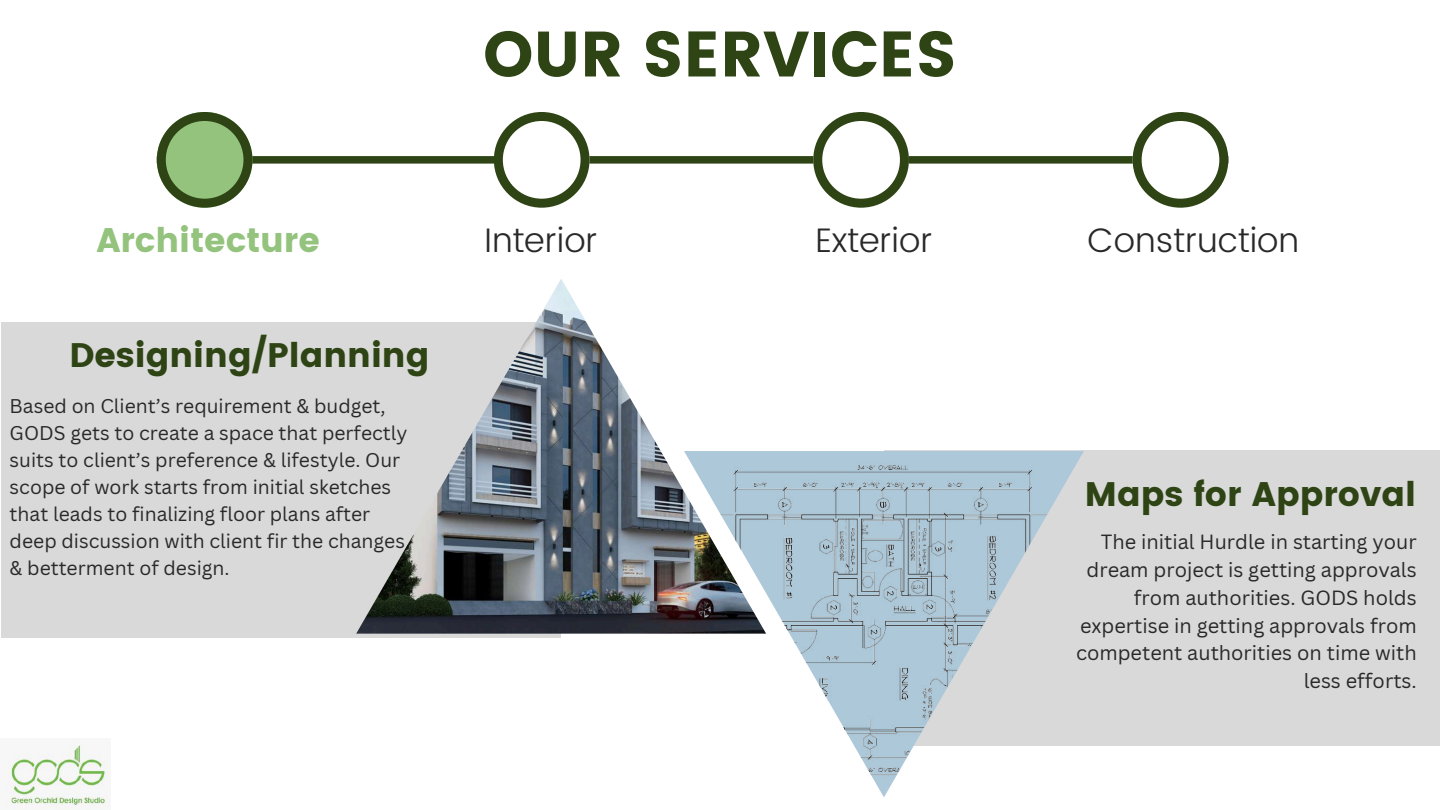
<style>
.page{position:relative;width:1440px;height:810px;background:#fff}
.page>*{position:absolute;margin:0;border:0;box-sizing:border-box;transform-origin:0 0}
.t1{font:64px "Poppins";color:#2e4414}
.t2{font:34px "Poppins";color:#2e4414}
.t3{font:300 34px "Poppins";color:#292929}
.t4{font:34px "Poppins";color:#93c37c}
.t5{font:20px/27.8px "Canva Sans";color:#292929;text-align:right}
.t6{font:19.4px/26.9px "Canva Sans";color:#292929}
</style>
<div class="page">
<div style="left:157px;top:156px;width:1071px;height:8px;background:#2e4414"></div>
<svg style="left:157px;top:112px;width:95px;height:96px"></svg>
<svg style="left:494px;top:112px;width:96px;height:96px"></svg>
<svg style="left:813px;top:112px;width:96px;height:96px"></svg>
<svg style="left:1133px;top:112px;width:95px;height:96px"></svg>
<div style="left:1px;top:322px;width:560px;height:315px;background:#d9d9d9"></div>
<div style="left:884px;top:450px;width:556px;height:296px;background:#d9d9d9"></div>
<img style="left:766px;top:451px;width:318px;height:346px">
<img style="left:356px;top:279px;width:410px;height:355px">
<img style="left:7px;top:743px;width:101px;height:67px">
<h1 class="t1" style="left:483px;top:17px;width:475px">OUR SERVICES</h1>
<h2 class="t4" style="left:96px;top:220px;width:225px">Architecture</h2>
<h2 class="t3" style="left:485px;top:220px;width:115px">Interior</h2>
<h2 class="t3" style="left:815px;top:220px;width:119px">Exterior</h2>
<h2 class="t3" style="left:1087px;top:220px;width:213px">Construction</h2>
<h2 class="t2" style="left:69px;top:336px;width:362px">Designing/Planning</h2>
<p class="t6" style="left:10px;top:393px;width:399px">Based on Client’s requirement &amp; budget, GODS gets to create a space that perfectly suits to client’s preference &amp; lifestyle. Our scope of work starts from initial sketches that leads to finalizing floor plans after deep discussion with client fir the changes &amp; betterment of design.</p>
<h2 class="t2" style="left:1085px;top:474px;width:333px">Maps for Approval</h2>
<p class="t5" style="left:1076px;top:528px;width:342px">The initial Hurdle in starting your dream project is getting approvals from authorities. GODS holds expertise in getting approvals from competent authorities on time with less efforts.</p>
</div>
